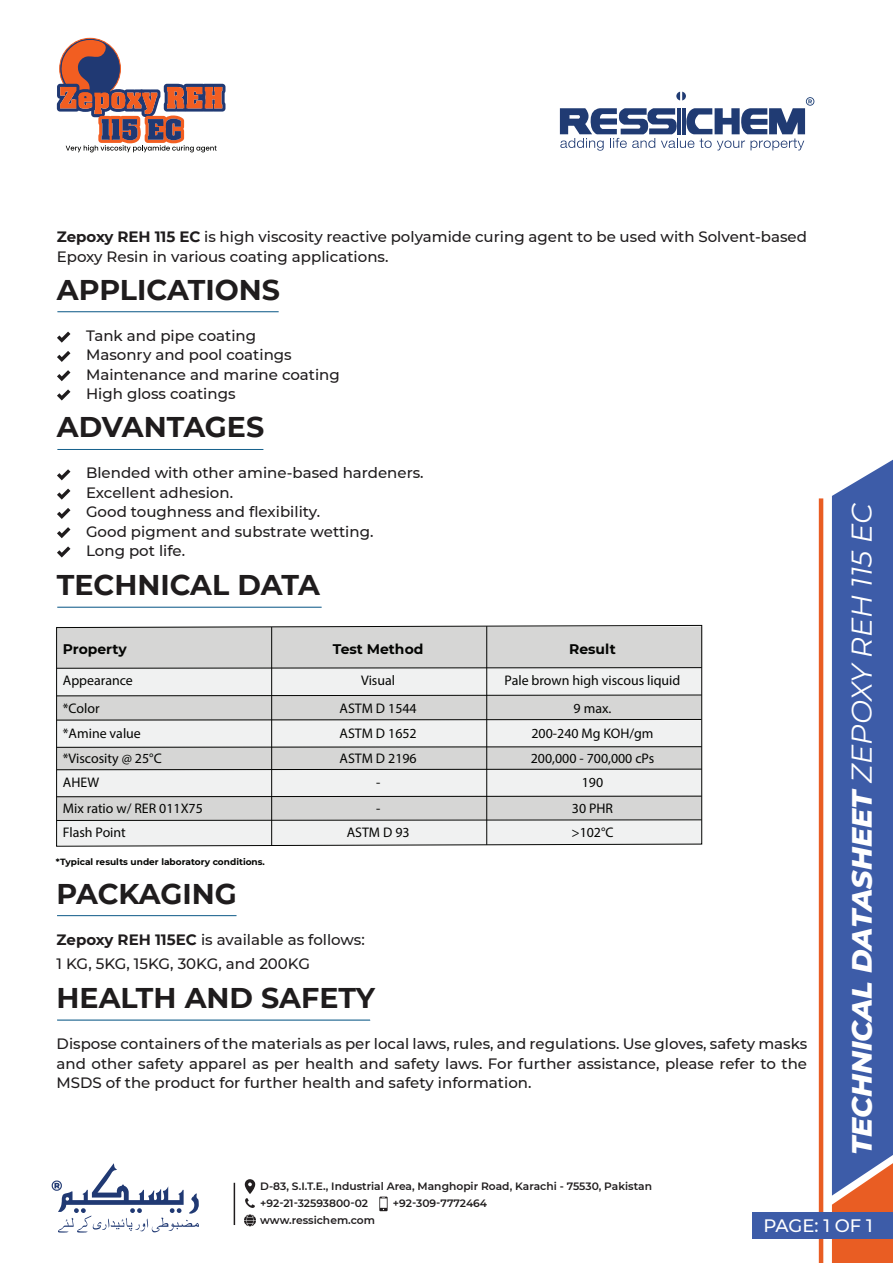
<style>
.page{position:relative;width:893px;height:1263px;background:#fff}
.page>*{position:absolute;margin:0;border:0;box-sizing:border-box;transform-origin:0 0}
.t1{font:700 28.5px "Montserrat";color:#1f1c1d}
.t2{font:italic 800 28.5px "Montserrat";color:#fff}
.t3{font:500 18px "Montserrat";letter-spacing:-.005em;color:#fff}
.t4{font:500 15px/19.5px "Montserrat";color:#1f1c1d}
.t5{font:13.95px/24.6px "Myriad Pro";color:#040503}
.t6{font:700 13.95px "Montserrat";color:#040503}
.t7{font:600 10.65px/16.6px "Montserrat";color:#1f1c1d}
.t8{font:700 9px "Montserrat";color:#040503}
.s1{font-weight:700}
.s2{font-weight:400}
</style>
<div class="page">
<hr style="left:819px;top:498px;width:4px;height:765px;background:#e95d23">
<svg style="left:832px;top:460px;width:61px;height:803px;background:#4f61a2"></svg>
<div style="left:753px;top:1212px;width:140px;height:26px;background:#3d5ca8"></div>
<hr style="left:57px;top:311px;width:222px;height:1px;background:#16608c">
<svg style="left:57px;top:332px;width:13px;height:11px"></svg>
<svg style="left:57px;top:351px;width:13px;height:11px"></svg>
<svg style="left:57px;top:370px;width:13px;height:11px"></svg>
<svg style="left:57px;top:389px;width:13px;height:11px"></svg>
<hr style="left:57px;top:449px;width:206px;height:1px;background:#16608c">
<svg style="left:57px;top:469px;width:13px;height:11px"></svg>
<svg style="left:57px;top:489px;width:13px;height:11px"></svg>
<svg style="left:57px;top:508px;width:13px;height:11px"></svg>
<svg style="left:57px;top:527px;width:13px;height:11px"></svg>
<svg style="left:57px;top:546px;width:13px;height:11px"></svg>
<hr style="left:57px;top:1020px;width:313px;height:1px;background:#16608c">
<hr style="left:57px;top:915px;width:179px;height:1px;background:#16608c">
<hr style="left:57px;top:607px;width:265px;height:1px;background:#16608c">
<svg style="left:56px;top:625px;width:646px;height:221px"></svg>
<hr style="left:271px;top:627px;width:1px;height:219px;background:#040503">
<hr style="left:486px;top:626px;width:1px;height:219px;background:#040503">
<svg style="left:57px;top:38px;width:168px;height:114px"></svg>
<svg style="left:560px;top:92px;width:254px;height:59px"></svg>
<hr style="left:677px;top:108px;width:3px;height:26px;background:#203b73">
<hr style="left:683px;top:108px;width:3px;height:26px;background:#203b73">
<hr style="left:234px;top:1183px;width:1px;height:42px;background:#1f1c1d">
<svg style="left:244px;top:1214px;width:12px;height:12px"></svg>
<svg style="left:245px;top:1179px;width:10px;height:29px"></svg>
<svg style="left:52px;top:1163px;width:147px;height:69px"></svg>
<svg style="left:379px;top:1196px;width:9px;height:15px"></svg>
<p class="t4" style="left:57px;top:227px;width:752px"><span class="s1">Zepoxy REH 115 EC</span> is high viscosity reactive polyamide curing agent to be used with Solvent-based<br>Epoxy Resin in various coating applications.</p>
<h1 class="t1" style="left:57px;top:269px;width:225px">APPLICATIONS</h1>
<p class="t4" style="left:86px;top:325px;width:255px">Tank and pipe coating<br>Masonry and pool coatings<br>Maintenance and marine coating<br>High gloss coatings</p>
<h1 class="t1" style="left:57px;top:407px;width:209px">ADVANTAGES</h1>
<p class="t4" style="left:86px;top:463px;width:339px">Blended with other amine-based hardeners.<br>Excellent adhesion.<br>Good toughness and flexibility.<br>Good pigment and substrate wetting.<br>Long pot life.</p>
<h1 class="t1" style="left:57px;top:564px;width:265px">TECHNICAL DATA</h1>
<p class="t6" style="left:63px;top:638px;width:65px">Property</p>
<p class="t6" style="left:333px;top:638px;width:92px">Test Method</p>
<p class="t6" style="left:569px;top:638px;width:48px">Result</p>
<p class="t5" style="left:361px;top:668px;width:35px">Visual</p>
<p class="t5" style="left:505px;top:668px;width:177px">Pale brown high viscous liquid</p>
<p class="t5" style="left:63px;top:666px;width:72px;line-height:27.9px">Appearance *Color</p>
<p class="t5" style="left:63px;top:721px;width:80px">*Amine value</p>
<p class="t5" style="left:340px;top:721px;width:79px">ASTM D 1652<br>ASTM D 2196</p>
<p class="t5" style="left:63px;top:770px;width:38px">AHEW</p>
<p class="t5" style="left:376px;top:770px;width:6px">-</p>
<p class="t5" style="left:340px;top:696px;width:79px">ASTM D 1544</p>
<p class="t5" style="left:574px;top:696px;width:39px">9 max.</p>
<p class="t5" style="left:531px;top:721px;width:125px">200-240 Mg KOH/gm<br>200,000 - 700,000 cPs</p>
<p class="t5" style="left:63px;top:746px;width:100px">*Viscosity @ 25°C</p>
<p class="t5" style="left:582px;top:770px;width:23px">190</p>
<p class="t5" style="left:63px;top:796px;width:142px">Mix ratio w/ RER 011X75</p>
<p class="t5" style="left:376px;top:796px;width:6px">-</p>
<p class="t5" style="left:572px;top:796px;width:43px">30 PHR</p>
<p class="t5" style="left:63px;top:820px;width:64px">Flash Point</p>
<p class="t5" style="left:347px;top:820px;width:64px">ASTM D 93</p>
<p class="t5" style="left:571px;top:820px;width:44px">&gt;102°C</p>
<p class="t8" style="left:56px;top:855px;width:210px">*Typical results under laboratory conditions.</p>
<h1 class="t1" style="left:57px;top:873px;width:182px">PACKAGING</h1>
<p class="t4" style="left:57px;top:926px;width:310px;line-height:24.5px"><span class="s1">Zepoxy REH 115EC</span> is available as follows:<br>1 KG, 5KG, 15KG, 30KG, and 200KG</p>
<h1 class="t1" style="left:57px;top:977px;width:320px">HEALTH AND SAFETY</h1>
<p class="t4" style="left:57px;top:1033px;width:752px;text-align:justify">Dispose containers of the materials as per local laws, rules, and regulations. Use gloves, safety masks and other safety apparel as per health and safety laws. For further assistance, please refer to the MSDS of the product for further health and safety information.</p>
<h1 class="t2" style="left:841px;top:1155px;width:654px;rotate:-90deg">TECHNICAL DATASHEET <span class="s2">ZEPOXY REH 115 EC</span></h1>
<p class="t7" style="left:260px;top:1178px;width:393px">D-83, S.I.T.E., Industrial Area, Manghopir Road, Karachi - 75530, Pakistan +92-21-32593800-02<br>www.ressichem.com</p>
<p class="t7" style="left:393px;top:1194px;width:96px">+92-309-7772464</p>
<p class="t3" style="left:763px;top:1213px;width:111px">PAGE: 1 OF 1</p>
</div>
